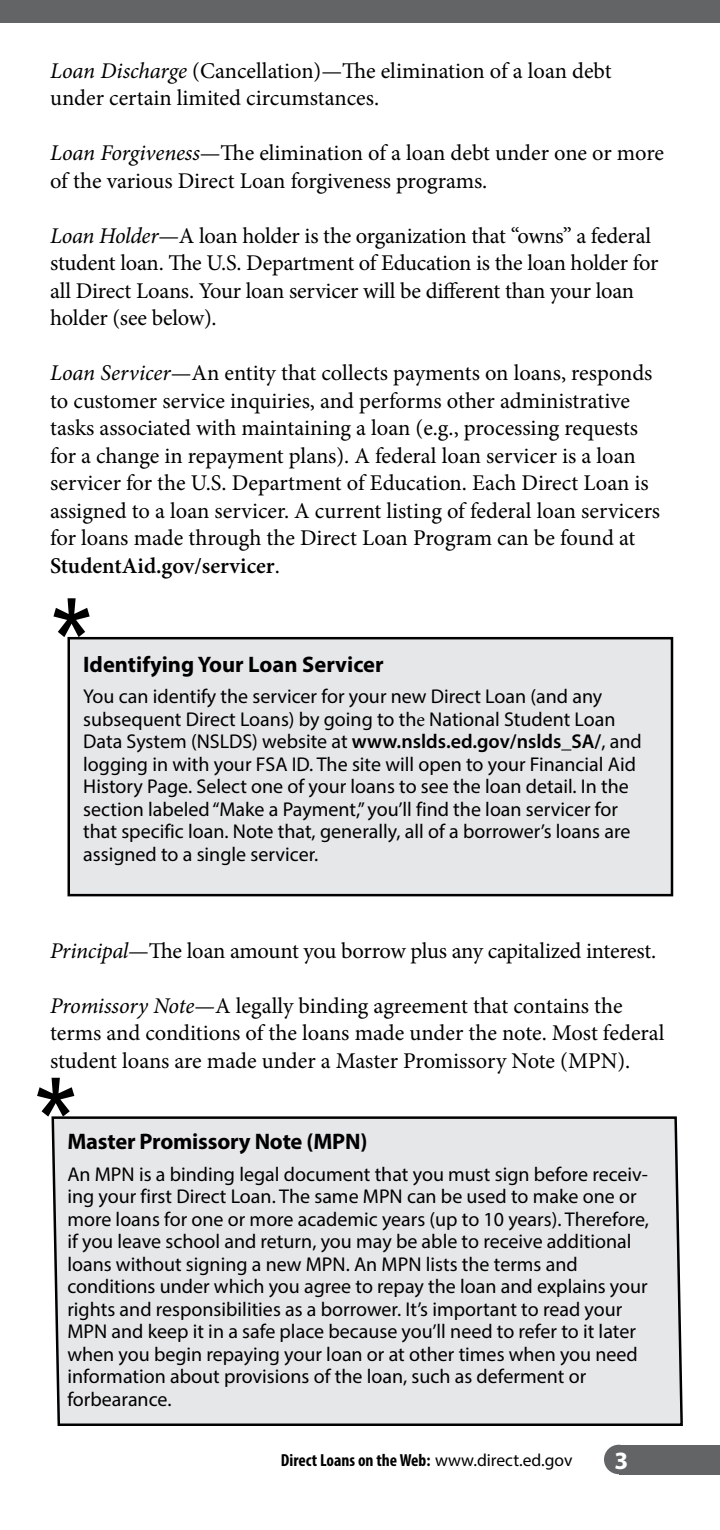
<style>
.page{position:relative;width:720px;height:1530px;background:#fff}
.page>*{position:absolute;margin:0;border:0;box-sizing:border-box;transform-origin:0 0}
.t1{font:700 25px "Myriad Pro";color:#fff}
.t2{font:22.5px/27.5px "Minion Pro";letter-spacing:-.005em;color:#000}
.t3{font:700 22.5px "Myriad Pro";letter-spacing:-.005em;color:#000}
.t4{font:20px/22.5px "Myriad Pro";color:#000}
.t5{font:700 condensed 17.5px "Myriad Pro";color:#000}
.s1{font-style:italic}
.s2{font-weight:600}
.s3{font-family:"Minion Pro"}
.s4{font-weight:400;font-stretch:normal}
</style>
<div class="page">
<div style="left:619px;top:1445px;width:101px;height:29px;background:#636466"></div>
<div style="left:604px;top:1445px;width:29px;height:29px;background:#636466;border-radius:50%"></div>
<div style="left:0;top:0;width:720px;height:22px;background:#636466"></div>
<div style="left:68px;top:637px;width:605px;height:259px;background:#e6e7e8;border:2px solid #000"></div>
<svg style="left:53px;top:598px;width:37px;height:39px"></svg>
<div style="left:51px;top:1116px;width:632px;height:310px;background:#e6e7e8"></div>
<svg style="left:37px;top:1078px;width:37px;height:39px"></svg>
<p class="t2" style="left:50px;top:57px;width:563px"><span class="s1">Loan Discharge</span> (Cancellation)—The elimination of a loan debt under certain limited circumstances.</p>
<p class="t2" style="left:50px;top:139px;width:616px"><span class="s1">Loan Forgiveness</span>—The elimination of a loan debt under one or more of the various Direct Loan forgiveness programs.</p>
<p class="t2" style="left:50px;top:222px;width:610px"><span class="s1">Loan Holder</span>—A loan holder is the organization that “owns” a federal student loan. The U.S. Department of Education is the loan holder for all Direct Loans. Your loan servicer will be different than your loan holder (see below).</p>
<p class="t2" style="left:50px;top:359px;width:612px"><span class="s1">Loan Servicer</span>—An entity that collects payments on loans, responds to customer service inquiries, and performs other administrative tasks associated with maintaining a loan (e.g., processing requests for a change in repayment plans). A federal loan servicer is a loan servicer for the U.S. Department of Education. Each Direct Loan is assigned to a loan servicer. A current listing of federal loan servicers for loans made through the Direct Loan Program can be found at <span class="s2">StudentAid.gov/servicer</span>.</p>
<p class="t3" style="left:83px;top:650px;width:302px">Identifying Your Loan Servicer</p>
<p class="t4" style="left:83px;top:685px;width:560px">You can identify the servicer for your new Direct Loan (and any subsequent Direct Loans) by going to th<span class="s3">e</span> National Student Loan Data System (NSLDS) website at <span class="s2">www.nslds.ed.gov/nslds_SA/</span>, and logging in with your FSA ID. The site will open to your Financial Aid History Page. Select one of your loans to see the loan detail. In the section labeled “Make a Payment,” you’ll find the loan servicer for that specific loan. Note that, generally, all of a borrower’s loans are assigned to a single servicer.</p>
<p class="t2" style="left:50px;top:937px;width:608px"><span class="s1">Principal</span>—The loan amount you borrow plus any capitalized interest.</p>
<p class="t2" style="left:50px;top:992px;width:616px"><span class="s1">Promissory Note</span>—A legally binding agreement that contains the terms and conditions of the loans made under the note. Most federal student loans are made under a Master Promissory Note (MPN).</p>
<p class="t3" style="left:67px;top:1127px;width:302px">Master Promissory Note (MPN)</p>
<p class="t4" style="left:67px;top:1163px;width:583px">An MPN is a binding legal document that you must sign before receiv&shy;ing your first Direct Loan. The same MPN can be used to make one or more loans for one or more academic years (up to 10 years). Therefore, if you leave school and return, you may be able to receive additional loans without signing a new MPN. An MPN lists the terms and conditions under which you agree to repay the loan and explains your rights and responsibilities as a borrower. It’s important to read your MPN and keep it in a safe place because you’ll need to refer to it later when you begin repaying your loan or at other times when you need information about provisions of the loan, such as deferment or forbearance.</p>
<p class="t5" style="left:281px;top:1449px;width:293px">Direct Loans on the Web: <span class="s4">www.direct.ed.gov</span></p>
<p class="t1" style="left:615px;top:1444px;width:15px">3</p>
</div>
